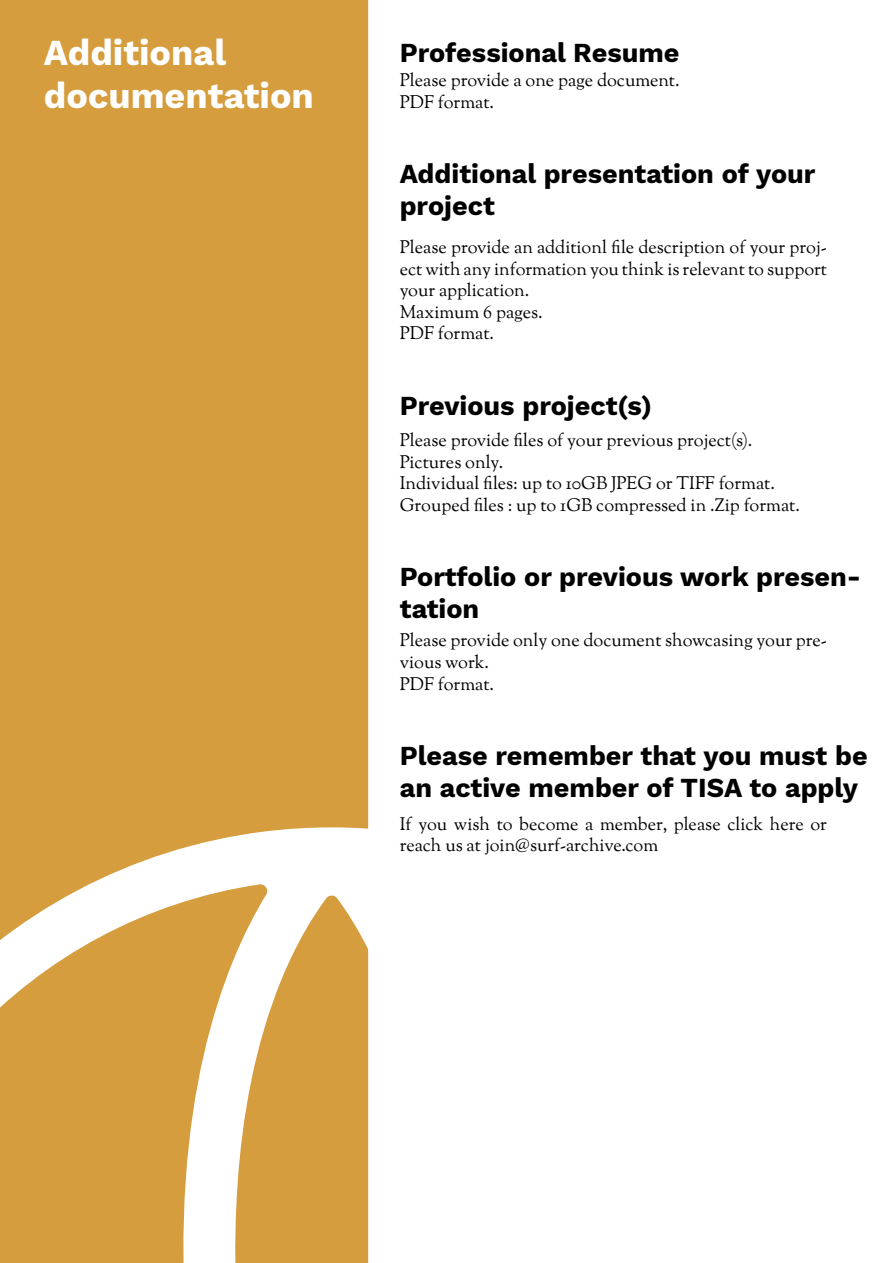
<style>
.page{position:relative;width:893px;height:1263px;background:#fff}
.page>*{position:absolute;margin:0;border:0;box-sizing:border-box;transform-origin:0 0}
.t1{font:36px/43.2px "Work Sans";color:#fff}
.t2{font:27px/32.4px "Work Sans";color:#000}
.t3{font:18px/21.6px "Sorts Mill Goudy";color:#000}
</style>
<div class="page">
<div style="left:0;top:0;width:368px;height:827px;background:#d59d3e"></div>
<svg style="left:0;top:827px;width:369px;height:436px;fill:#d59d3e"></svg>
<h1 class="t1" style="left:44px;top:30px;width:272px">Additional documentation</h1>
<h2 class="t2" style="left:400px;top:35px;width:281px">Professional Resume</h2>
<p class="t3" style="left:400px;top:70px;width:281px">Please provide a one page document.<br>PDF format.</p>
<h2 class="t2" style="left:400px;top:156px;width:417px">Additional presentation of your project</h2>
<p class="t3" style="left:400px;top:238px;width:429px">Please provide an additionl file description of your proj&shy;ect with any information you think is relevant to support your application.<br>Maximum 6 pages.<br>PDF format.</p>
<h2 class="t2" style="left:400px;top:388px;width:254px">Previous project(s)</h2>
<p class="t3" style="left:400px;top:430px;width:402px">Please provide files of your previous project(s).<br>Pictures only.<br>Individual files: up to 10GB JPEG or TIFF format.<br>Grouped files : up to 1GB compressed in .Zip format.</p>
<h2 class="t2" style="left:400px;top:559px;width:463px">Portfolio or previous work presen&shy;tation</h2>
<p class="t3" style="left:400px;top:631px;width:429px">Please provide only one document showcasing your pre&shy;vious work.<br>PDF format.</p>
<h2 class="t2" style="left:400px;top:738px;width:469px">Please remember that you must be an active member of TISA to apply</h2>
<p class="t3" style="left:400px;top:814px;width:429px">If you wish to become a member, please click here or reach us at join@surf-archive.com</p>
</div>
